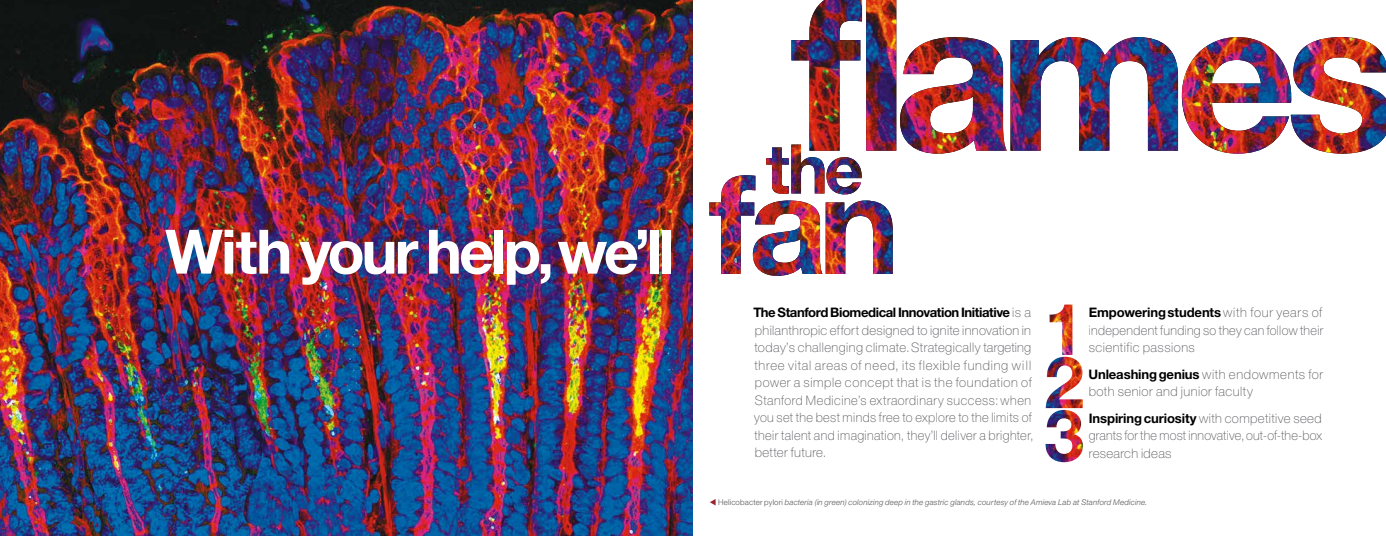
<style>
.page{position:relative;width:1386px;height:536px;background:#fff}
.page>*{position:absolute;margin:0;border:0;box-sizing:border-box;transform-origin:0 0}
.t1{font:700 61.25px "Helvetica Neue LT Std";letter-spacing:-.05em;color:#fff}
.t2{font:100 13.12px/17.5px "Helvetica Neue LT Std";letter-spacing:.03em;color:#55565a}
.t3{font:italic 300 7.88px "Helvetica Neue LT Std";letter-spacing:.025em;color:#55565a}
.s1{font-weight:700;color:#000}
.s2{color:#982230}
.s3{font-style:normal}
</style>
<div class="page">
<img style="left:0;top:0;width:693px;height:536px">
<img style="left:791px;top:0;width:595px;height:154px">
<img style="left:1046px;top:410px;width:37px;height:52px">
<img style="left:1046px;top:356px;width:37px;height:52px">
<img style="left:1050px;top:304px;width:22px;height:51px">
<img style="left:766px;top:144px;width:127px;height:31px">
<img style="left:709px;top:175px;width:184px;height:101px">
<h1 class="t1" style="left:165px;top:214px;width:511px">With your help,we’ll</h1>
<p class="t2" style="left:753px;top:304px;width:282px"><span class="s1">The Stanford Biomedical Innovation Initiative</span> is a philanthropic effort designed to ignite innovation in today’s challenging climate. Strategically targeting three vital areas of need, its flexible funding will power a simple concept that is the foundation of Stanford Medicine’s extraordinary success: when you set the best minds free to explore to the limits of their talent and imagination, they’ll deliver a brighter, better future.</p>
<p class="t2" style="left:1089px;top:304px;width:236px;text-align:justify"><span class="s1">Empowering students</span> with four years of independent funding so they can follow their scientific passions</p>
<p class="t2" style="left:1088px;top:365px;width:236px"><span class="s1">Unleashing genius</span> with endowments for both senior and junior faculty</p>
<p class="t2" style="left:1089px;top:409px;width:235px;text-align:justify"><span class="s1">Inspiring curiosity</span> with competitive seed grants for the most innovative, out-of-the-box research ideas</p>
<p class="t3" style="left:709px;top:497px;width:440px"><span class="s2">▼</span> <span class="s3">Helicobacter pylori</span> bacteria (in green) colonizing deep in the gastric glands, courtesy of the Amieva Lab at Stanford Medicine.</p>
</div>
